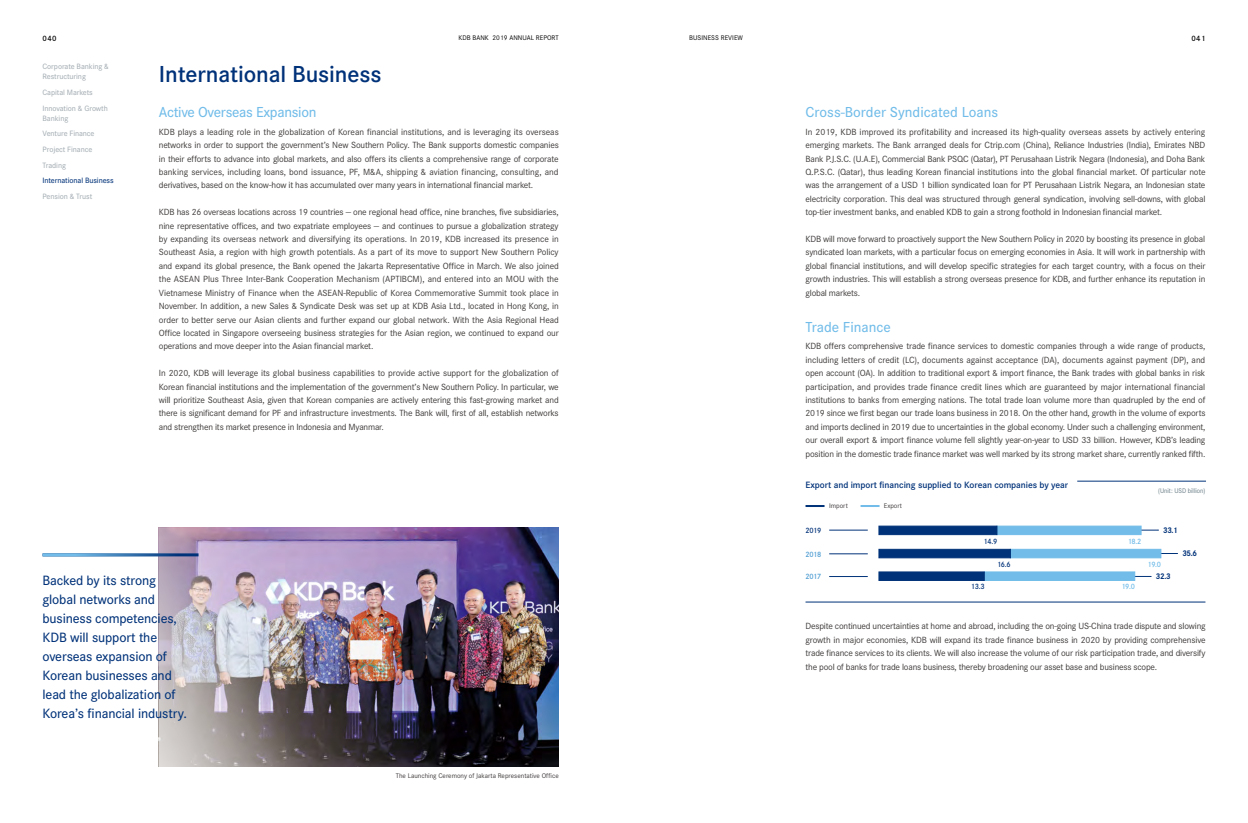
<style>
.page{position:relative;width:1248px;height:823px;background:#fff}
.page>*{position:absolute;margin:0;border:0;box-sizing:border-box;transform-origin:0 0}
.t1{font:600 24px "Corporate S Pro";letter-spacing:-.005em;color:#003279}
.t2{font:500 15px "Corporate S Pro";color:#71bce9}
.t3{font:500 15px "Corporate S Pro";letter-spacing:-.02em;color:#71bce9}
.t4{font:500 14px/19px "Corporate S Pro";letter-spacing:-.01em;color:#003279}
.t5{font:600 9.5px "Corporate S Pro";letter-spacing:-.005em;color:#003279}
.t6{font:9.3px/13.4px "Corporate S Pro";letter-spacing:-.02em;color:#3e3a39;text-align:justify}
.t7{font:700 8.5px "Corporate S Pro";color:#003279;scale:.95 1}
.t8{font:500 8px/15.7px "Corporate S Pro";letter-spacing:-.01em;color:#a6afb5}
.t9{font:500 8px "Corporate S Pro";letter-spacing:-.01em;color:#003279}
.t10{font:600 8px "Corporate S Pro";letter-spacing:-.04em;color:#003279;scale:.95 1}
.t11{font:600 8px "Corporate S Pro";color:#71bce9;scale:.95 1}
.t12{font:600 8px "Corporate S Pro";letter-spacing:-.04em;color:#4e9dd2;scale:.95 1}
.t13{font:600 8px "Corporate S Pro";letter-spacing:.05em;color:#000}
.t14{font:7px "Corporate S Pro";color:#3e3a39}
.t15{font:7px "Corporate S Pro";letter-spacing:.005em;color:#000}
.t16{font:7px "Corporate S Pro";letter-spacing:-.005em;color:#647983;scale:.95 1}
</style>
<div class="page">
<img style="left:159px;top:527px;width:399px;height:238px">
<hr style="left:43px;top:553px;width:155px;height:3px;background:#71bce9">
<svg style="left:1141px;top:529px;width:17px;height:1px"></svg>
<div style="left:996px;top:525px;width:145px;height:9px;background:#71bce9;border:1px solid #71bce9"></div>
<div style="left:878px;top:525px;width:119px;height:9px;background:#003279;border:1px solid #003279"></div>
<hr style="left:805px;top:601px;width:400px;height:1px;background:#003279">
<hr style="left:1077px;top:480px;width:128px;height:1px;background:#003279">
<svg style="left:805px;top:505px;width:19px;height:1px"></svg>
<svg style="left:860px;top:505px;width:19px;height:1px"></svg>
<svg style="left:1160px;top:552px;width:17px;height:2px"></svg>
<div style="left:1010px;top:548px;width:150px;height:9px;background:#71bce9;border:1px solid #71bce9"></div>
<div style="left:878px;top:548px;width:132px;height:9px;background:#003279;border:1px solid #003279"></div>
<svg style="left:1134px;top:575px;width:17px;height:2px"></svg>
<div style="left:983px;top:571px;width:151px;height:9px;background:#71bce9;border:1px solid #71bce9"></div>
<div style="left:878px;top:571px;width:106px;height:9px;background:#003279;border:1px solid #003279"></div>
<hr style="left:829px;top:529px;width:38px;height:1px;background:#003279">
<hr style="left:829px;top:553px;width:38px;height:1px;background:#003279">
<hr style="left:829px;top:576px;width:38px;height:1px;background:#003279">
<p class="t13" style="left:43px;top:32px;width:16px">040</p>
<p class="t15" style="left:458px;top:32px;width:102px">KDB BANK 2019 ANNUAL REPORT</p>
<p class="t13" style="left:1191px;top:32px;width:16px">041</p>
<p class="t15" style="left:689px;top:32px;width:55px">BUSINESS REVIEW</p>
<p class="t8" style="left:43px;top:61px;width:68px;line-height:10px">Corporate Banking &amp;<br>Restructuring</p>
<p class="t8" style="left:43px;top:84px;width:67px">Capital Markets<br>Innovation &amp; Growth</p>
<p class="t8" style="left:43px;top:109px;width:54px">Banking<br>Venture Finance<br>Project Finance<br>Trading</p>
<p class="t9" style="left:43px;top:174px;width:73px">International Business</p>
<p class="t8" style="left:43px;top:188px;width:51px">Pension &amp; Trust</p>
<h1 class="t1" style="left:159px;top:57px;width:224px">International Business</h1>
<h2 class="t3" style="left:159px;top:101px;width:159px">Active Overseas Expansion</h2>
<p class="t6" style="left:159px;top:124px;width:401px">KDB plays a leading role in the globalization of Korean financial institutions, and is leveraging its overseas networks in order to support the government’s New Southern Policy. The Bank supports domestic companies in their efforts to advance into global markets, and also offers its clients a comprehensive range of corporate banking services, including loans, bond issuance, PF, M&amp;A, shipping &amp; aviation financing, consulting, and derivatives, based on the know-how it has accumulated over many years in international financial market.</p>
<p class="t6" style="left:159px;top:204px;width:401px">KDB has 26 overseas locations across 19 countries ― one regional head office, nine branches, five subsidiaries, nine representative offices, and two expatriate employees ― and continues to pursue a globalization strategy by expanding its overseas network and diversifying its operations. In 2019, KDB increased its presence in Southeast Asia, a region with high growth potentials. As a part of its move to support New Southern Policy and expand its global presence, the Bank opened the Jakarta Representative Office in March. We also joined the ASEAN Plus Three Inter-Bank Cooperation Mechanism (APTIBCM), and entered into an MOU with the Vietnamese Ministry of Finance when the ASEAN-Republic of Korea Commemorative Summit took place in November. In addition, a new Sales &amp; Syndicate Desk was set up at KDB Asia Ltd., located in Hong Kong, in order to better serve our Asian clients and further expand our global network. With the Asia Regional Head Office located in Singapore overseeing business strategies for the Asian region, we continued to expand our operations and move deeper into the Asian financial market.</p>
<p class="t6" style="left:159px;top:365px;width:401px">In 2020, KDB will leverage its global business capabilities to provide active support for the globalization of Korean financial institutions and the implementation of the government’s New Southern Policy. In particular, we will prioritize Southeast Asia, given that Korean companies are actively entering this fast-growing market and there is significant demand for PF and infrastructure investments. The Bank will, first of all, establish networks and strengthen its market presence in Indonesia and Myanmar.</p>
<h3 class="t4" style="left:43px;top:569px;width:146px">Backed by its strong global networks and business competencies,<br>KDB will support the overseas expansion of<br>Korean businesses and lead the globalization of<br>Korea’s financial industry.</h3>
<p class="t14" style="left:396px;top:769px;width:164px">The Launching Ceremony of Jakarta Representative Office</p>
<h2 class="t2" style="left:805px;top:101px;width:194px">Cross-Border Syndicated Loans</h2>
<p class="t6" style="left:805px;top:124px;width:401px">In 2019, KDB improved its profitability and increased its high-quality overseas assets by actively entering emerging markets. The Bank arranged deals for Ctrip.com (China), Reliance Industries (India), Emirates NBD Bank P.J.S.C. (U.A.E), Commercial Bank PSQC (Qatar), PT Perusahaan Listrik Negara (Indonesia), and Doha Bank Q.P.S.C. (Qatar), thus leading Korean financial institutions into the global financial market. Of particular note was the arrangement of a USD 1 billion syndicated loan for PT Perusahaan Listrik Negara, an Indonesian state electricity corporation. This deal was structured through general syndication, involving sell-downs, with global top-tier investment banks, and enabled KDB to gain a strong foothold in Indonesian financial market.</p>
<p class="t6" style="left:805px;top:231px;width:401px">KDB will move forward to proactively support the New Southern Policy in 2020 by boosting its presence in global syndicated loan markets, with a particular focus on emerging economies in Asia. It will work in partnership with global financial institutions, and will develop specific strategies for each target country, with a focus on their growth industries. This will establish a strong overseas presence for KDB, and further enhance its reputation in global markets.</p>
<h2 class="t2" style="left:805px;top:315px;width:87px">Trade Finance</h2>
<p class="t6" style="left:805px;top:338px;width:401px">KDB offers comprehensive trade finance services to domestic companies through a wide range of products, including letters of credit (LC), documents against acceptance (DA), documents against payment (DP), and open account (OA). In addition to traditional export &amp; import finance, the Bank trades with global banks in risk participation, and provides trade finance credit lines which are guaranteed by major international financial institutions to banks from emerging nations. The total trade loan volume more than quadrupled by the end of 2019 since we first began our trade loans business in 2018. On the other hand, growth in the volume of exports and imports declined in 2019 due to uncertainties in the global economy. Under such a challenging environment, our overall export &amp; import finance volume fell slightly year-on-year to USD 33 billion. However, KDB’s leading position in the domestic trade finance market was well marked by its strong market share, currently ranked fifth.</p>
<p class="t5" style="left:805px;top:477px;width:264px">Export and import financing supplied to Korean companies by year</p>
<p class="t10" style="left:805px;top:524px;width:18px">2019</p>
<p class="t12" style="left:805px;top:547px;width:18px">2018</p>
<p class="t12" style="left:805px;top:570px;width:18px">2017</p>
<p class="t14" style="left:829px;top:500px;width:20px">Import</p>
<p class="t14" style="left:883px;top:500px;width:20px">Export</p>
<p class="t10" style="left:983px;top:535px;width:16px">14.9</p>
<p class="t11" style="left:1127px;top:535px;width:16px">18.2</p>
<p class="t10" style="left:996px;top:558px;width:16px">16.6</p>
<p class="t10" style="left:970px;top:579px;width:16px">13.3</p>
<p class="t11" style="left:1121px;top:579px;width:16px">19.0</p>
<p class="t16" style="left:1158px;top:485px;width:51px">(Unit: USD billion)</p>
<p class="t7" style="left:1162px;top:523px;width:17px">33.1</p>
<p class="t11" style="left:1147px;top:558px;width:16px">19.0</p>
<p class="t7" style="left:1155px;top:569px;width:17px">32.3</p>
<p class="t7" style="left:1182px;top:546px;width:17px">35.6</p>
<p class="t6" style="left:805px;top:618px;width:401px">Despite continued uncertainties at home and abroad, including the on-going US-China trade dispute and slowing growth in major economies, KDB will expand its trade finance business in 2020 by providing comprehensive trade finance services to its clients. We will also increase the volume of our risk participation trade, and diversify the pool of banks for trade loans business, thereby broadening our asset base and business scope.</p>
</div>
